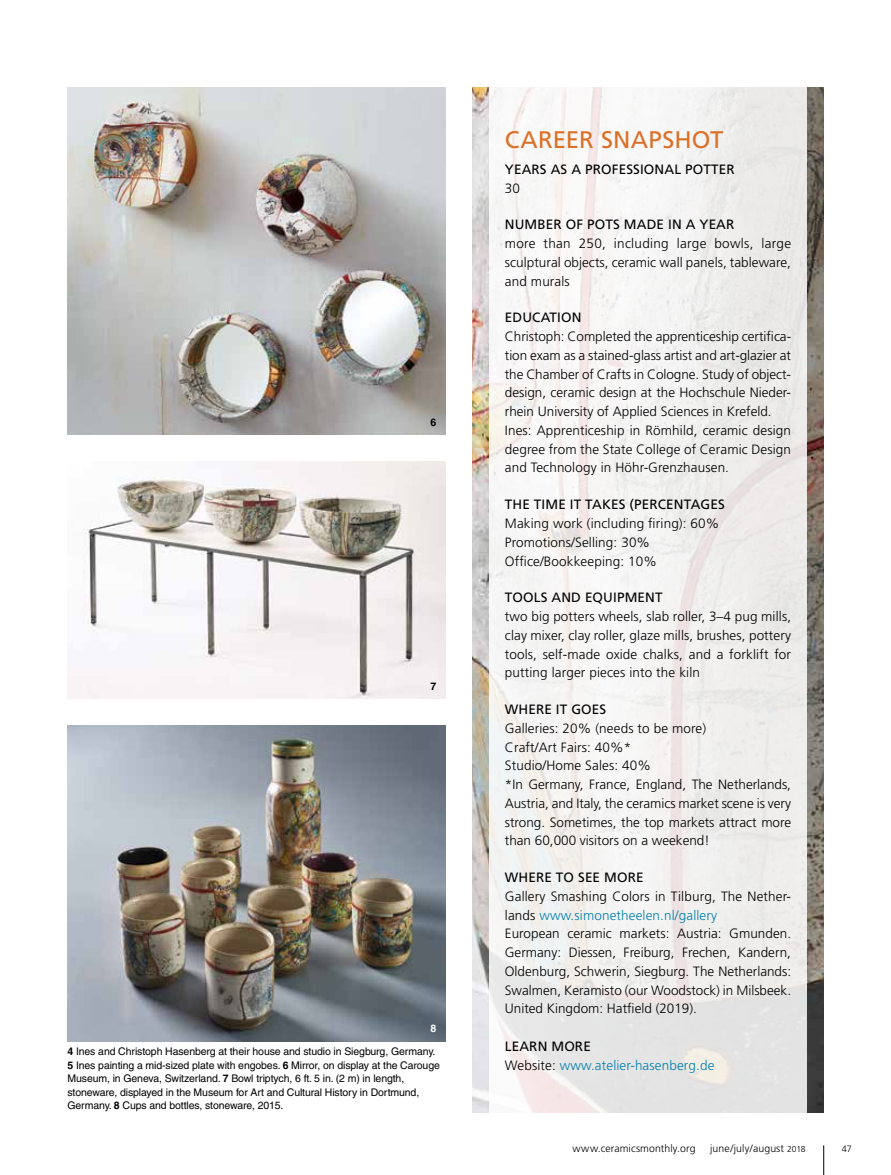
<style>
.page{position:relative;width:891px;height:1175px;background:#fff}
.page>*{position:absolute;margin:0;border:0;box-sizing:border-box;transform-origin:0 0}
.t1{font:24px "Frutiger";letter-spacing:.005em;color:#dc7027}
.t2{font:300 13.5px/18.8px "Frutiger";color:#000}
.t3{font:13.5px "Frutiger";letter-spacing:.01em;color:#000}
.t4{font:300 13.5px/18.8px "Frutiger";letter-spacing:.01em;color:#0080ae}
.t5{font:10.5px/13.5px "Helvetica";letter-spacing:-.01em;color:#000}
.t6{font:300 10.5px "Frutiger";letter-spacing:.01em;color:#000}
.t7{font:700 10.5px "Helvetica";color:#000}
.t8{font:700 10.5px "Helvetica";color:#fff}
.t9{font:300 9.15px "Frutiger";color:#000}
.s1{font-weight:700}
.s2{color:#0080ae}
.s3{font-weight:400;color:#000}
.s4{color:#000}
.s5{font-size:8.55px}
</style>
<div class="page">
<svg style="left:823px;top:1145px;width:1px;height:29px"></svg>
<img style="left:68px;top:87px;width:378px;height:348px">
<img style="left:68px;top:725px;width:378px;height:316px">
<img style="left:68px;top:462px;width:378px;height:236px">
<img style="left:472px;top:87px;width:352px;height:1025px">
<svg style="left:489px;top:87px;width:318px;height:1026px;fill:#f2f0ef"></svg>
<p class="t7" style="left:431px;top:415px;width:7px">6</p>
<p class="t7" style="left:431px;top:679px;width:7px">7</p>
<p class="t8" style="left:431px;top:1022px;width:7px">8</p>
<p class="t5" style="left:68px;top:1045px;width:374px"><span class="s1">4</span> Ines and Christoph Hasenberg at their house and studio in Siegburg, Germany.<br><span class="s1">5</span> Ines painting a mid-sized plate with engobes. <span class="s1">6</span> Mirror, on display at the Carouge Museum, in Geneva, Switzerland. <span class="s1">7</span> Bowl triptych, 6 ft. 5 in. (2 m) in length, stoneware, displayed in the Museum for Art and Cultural History in Dortmund, Germany. <span class="s1">8</span> Cups and bottles, stoneware, 2015.</p>
<h1 class="t1" style="left:505px;top:125px;width:220px">CAREER SNAPSHOT</h1>
<p class="t3" style="left:505px;top:161px;width:231px">YEARS AS A PROFESSIONAL POTTER</p>
<p class="t2" style="left:505px;top:179px;width:17px">30</p>
<p class="t3" style="left:505px;top:217px;width:231px">NUMBER OF POTS MADE IN A YEAR</p>
<p class="t2" style="left:505px;top:234px;width:288px;text-align:justify">more than 250, including large bowls, large sculptural objects, ceramic wall panels, tableware, and murals</p>
<p class="t3" style="left:505px;top:310px;width:78px">EDUCATION</p>
<p class="t2" style="left:505px;top:327px;width:288px">Christoph: Completed the apprenticeship certifica&shy;tion exam as a stained-glass artist and art-glazier at the Chamber of Crafts in Cologne. Study of object&shy;design, ceramic design at the Hochschule Nieder&shy;rhein University of Applied Sciences in Krefeld.<br>Ines: Apprenticeship in Römhild, ceramic design degree from the State College of Ceramic Design and Technology in Höhr-Grenzhausen.</p>
<p class="t3" style="left:505px;top:496px;width:221px">THE TIME IT TAKES (PERCENTAGES</p>
<p class="t2" style="left:505px;top:514px;width:216px">Making work (including firing): 60%<br>Promotions/Selling: 30%<br>Office/Bookkeeping: 10%</p>
<p class="t3" style="left:505px;top:589px;width:159px">TOOLS AND EQUIPMENT</p>
<p class="t2" style="left:505px;top:607px;width:288px;text-align:justify">two big potters wheels, slab roller, 3–4 pug mills, clay mixer, clay roller, glaze mills, brushes, pottery tools, self-made oxide chalks, and a forklift for putting larger pieces into the kiln</p>
<p class="t3" style="left:505px;top:701px;width:103px">WHERE IT GOES</p>
<p class="t2" style="left:505px;top:719px;width:288px">Galleries: 20% (needs to be more)<br>Craft/Art Fairs: 40%*<br>Studio/Home Sales: 40%<br>*In Germany, France, England, The Netherlands, Austria, and Italy, the ceramics market scene is very strong. Sometimes, the top markets attract more than 60,000 visitors on a weekend!</p>
<p class="t3" style="left:505px;top:869px;width:140px">WHERE TO SEE MORE</p>
<p class="t2" style="left:505px;top:887px;width:288px">Gallery Smashing Colors in Tilburg, The Nether&shy;lands <span class="s2">www.simonetheelen.nl/gallery<br></span>European ceramic markets: Austria: Gmunden.<br>Germany: Diessen, Freiburg, Frechen, Kandern, Oldenburg, Schwerin, Siegburg. The Netherlands:<br>Swalmen, Keramisto (our Woodstock) in Milsbeek.<br>United Kingdom: Hatfield (2019).</p>
<p class="t4" style="left:505px;top:1037px;width:211px"><span class="s3">LEARN MORE<br></span><span class="s4">Website:</span> www.atelier-hasenberg.de</p>
<p class="t6" style="left:573px;top:1142px;width:125px">www.ceramicsmonthly.org</p>
<p class="t6" style="left:710px;top:1142px;width:97px">june/july/august <span class="s5">2018</span></p>
<p class="t9" style="left:842px;top:1143px;width:12px">47</p>
</div>
